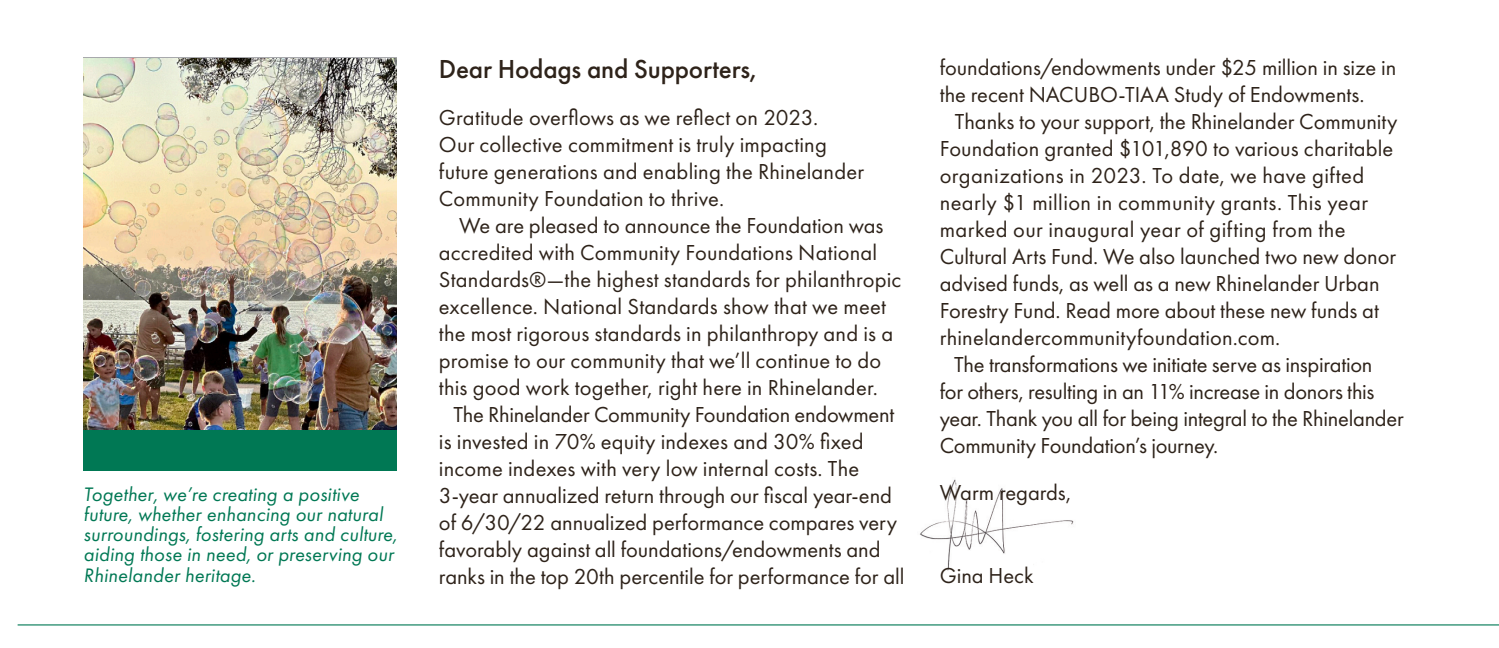
<style>
.page{position:relative;width:1499px;height:648px;background:#fff}
.page>*{position:absolute;margin:0;border:0;box-sizing:border-box;transform-origin:0 0}
.t1{font:500 27px "Futura PT";letter-spacing:-.01em;color:#2e231a}
.t2{font:22.5px "Futura PT";color:#2e231a}
.Main_text_black{font:italic 20.25px/20.2px "Futura PT";letter-spacing:.01em;color:#007854}
</style>
<div class="page">
<hr style="left:18px;top:624px;width:1480px;height:2px;background:#007854">
<img style="left:920px;top:479px;width:154px;height:92px">
<img style="left:84px;top:59px;width:313px;height:371px">
<div style="left:84px;top:430px;width:313px;height:41px;background:#007854"></div>
<p class="Main_text_black" style="left:84px;top:484px;width:315px">Together, we’re creating a positive future, whether enhancing our natural surroundings, fostering arts and culture, aiding those in need, or preserving our Rhinelander heritage.</p>
<p class="t1" style="left:439px;top:53px;width:319px">Dear Hodags and Supporters,</p>
<p class="t2" style="left:439px;top:104px;width:381px">Gratitude overflows as we reflect on 2023.</p>
<p class="t2" style="left:439px;top:131px;width:389px">Our collective commitment is truly impacting</p>
<p class="t2" style="left:439px;top:158px;width:426px">future generations and enabling the Rhinelander</p>
<p class="t2" style="left:439px;top:185px;width:287px">Community Foundation to thrive.</p>
<p class="t2" style="left:459px;top:212px;width:426px">We are pleased to announce the Foundation was</p>
<p class="t2" style="left:439px;top:239px;width:440px">accredited with Community Foundations National</p>
<p class="t2" style="left:439px;top:266px;width:464px">Standards®—the highest standards for philanthropic</p>
<p class="t2" style="left:439px;top:293px;width:448px">excellence. National Standards show that we meet</p>
<p class="t2" style="left:439px;top:320px;width:456px">the most rigorous standards in philanthropy and is a</p>
<p class="t2" style="left:439px;top:347px;width:444px">promise to our community that we’ll continue to do</p>
<p class="t2" style="left:439px;top:374px;width:440px">this good work together, right here in Rhinelander.</p>
<p class="t2" style="left:453px;top:401px;width:442px">The Rhinelander Community Foundation endowment</p>
<p class="t2" style="left:439px;top:428px;width:426px">is invested in 70% equity indexes and 30% fixed</p>
<p class="t2" style="left:439px;top:455px;width:422px">income indexes with very low internal costs. The</p>
<p class="t2" style="left:439px;top:482px;width:454px">3-year annualized return through our fiscal year-end</p>
<p class="t2" style="left:439px;top:509px;width:460px">of 6/30/22 annualized performance compares very</p>
<p class="t2" style="left:439px;top:536px;width:443px">favorably against all foundations/endowments and</p>
<p class="t2" style="left:439px;top:563px;width:467px">ranks in the top 20th percentile for performance for all</p>
<p class="t2" style="left:939px;top:54px;width:458px">foundations/endowments under $25 million in size in</p>
<p class="t2" style="left:939px;top:81px;width:426px">the recent NACUBO-TIAA Study of Endowments.</p>
<p class="t2" style="left:954px;top:108px;width:444px">Thanks to your support, the Rhinelander Community</p>
<p class="t2" style="left:939px;top:135px;width:455px">Foundation granted $101,890 to various charitable</p>
<p class="t2" style="left:939px;top:162px;width:426px">organizations in 2023. To date, we have gifted</p>
<p class="t2" style="left:939px;top:189px;width:430px">nearly $1 million in community grants. This year</p>
<p class="t2" style="left:939px;top:216px;width:407px">marked our inaugural year of gifting from the</p>
<p class="t2" style="left:939px;top:243px;width:458px">Cultural Arts Fund. We also launched two new donor</p>
<p class="t2" style="left:939px;top:270px;width:441px">advised funds, as well as a new Rhinelander Urban</p>
<p class="t2" style="left:939px;top:297px;width:440px">Forestry Fund. Read more about these new funds at</p>
<p class="t2" style="left:939px;top:324px;width:342px">rhinelandercommunityfoundation.com.</p>
<p class="t2" style="left:954px;top:351px;width:420px">The transformations we initiate serve as inspiration</p>
<p class="t2" style="left:939px;top:378px;width:436px">for others, resulting in an 11% increase in donors this</p>
<p class="t2" style="left:939px;top:405px;width:465px">year. Thank you all for being integral to the Rhinelander</p>
<p class="t2" style="left:939px;top:432px;width:280px">Community Foundation’s journey.</p>
<p class="t2" style="left:939px;top:479px;width:133px">Warm regards,</p>
<p class="t2" style="left:939px;top:562px;width:95px">Gina Heck</p>
</div>
